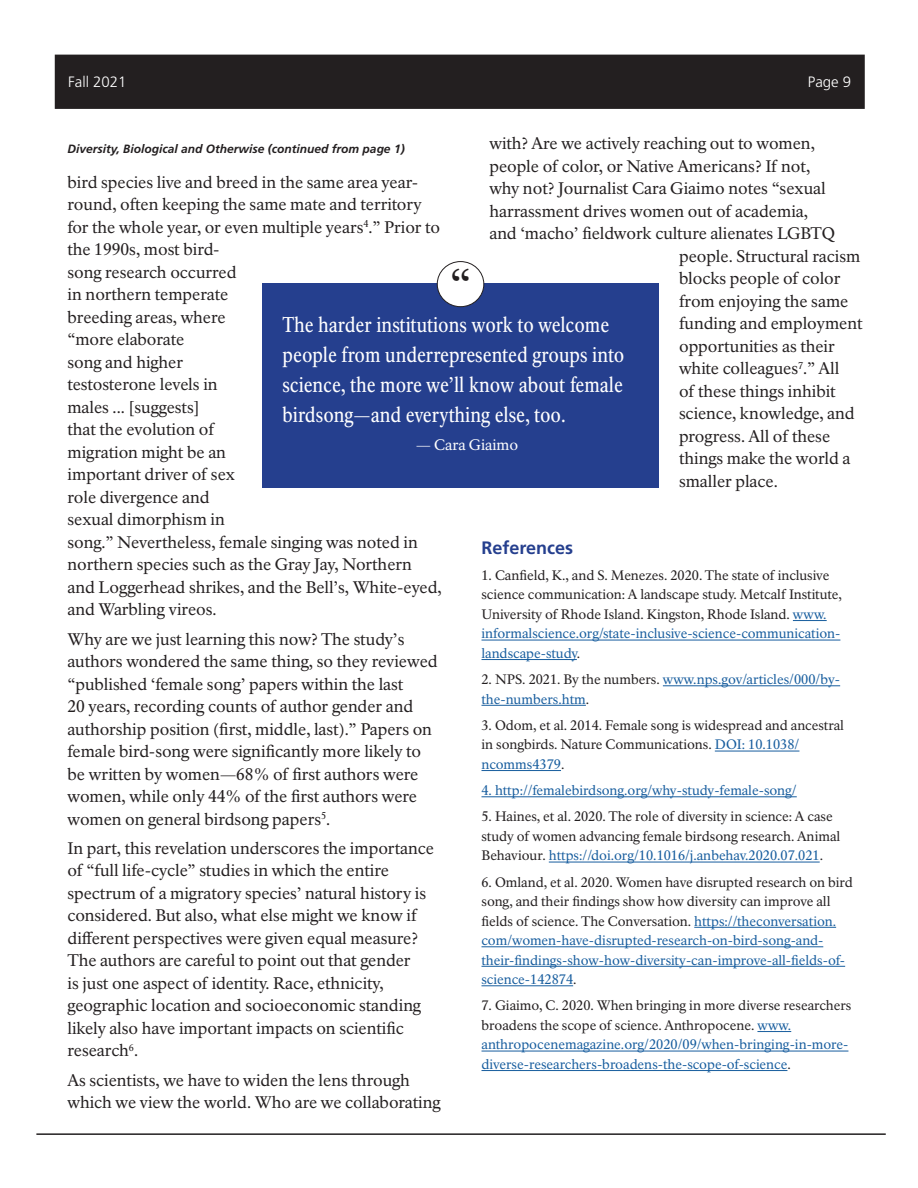
<style>
.page{position:relative;width:918px;height:1188px;background:#fff}
.page>*{position:absolute;margin:0;border:0;box-sizing:border-box;transform-origin:0 0}
.t1{font:45px "NPS Rawlinson OT";color:#231f20}
.t2{font:21px/30px "NPS Rawlinson OT Cond";color:#fff}
.t3{font:700 18px "Frutiger LT Std";color:#253f8e}
.Newsletter_Body_Text{font:16.5px/22.5px "NPS Rawlinson OT";letter-spacing:-.005em;color:#231f20}
.t4{font:300 15px "Frutiger LT Std";color:#fff}
.t5{font:15px "NPS Rawlinson OT";color:#fff}
.t6{font:13.5px/19.5px "NPS Rawlinson OT";color:#175d9e}
.t7{font:13.5px/19.5px "NPS Rawlinson OT";letter-spacing:-.005em;color:#231f20}
.t8{font:italic 700 12px "Frutiger LT Std";color:#231f20}
.s1{color:#175d9e}
.s2{color:#231f20}
</style>
<div class="page">
<hr style="left:36px;top:1133px;width:850px;height:2px;background:#231f20">
<div style="left:56px;top:55px;width:808px;height:53px;background:#231f20"></div>
<div style="left:55px;top:55px;width:810px;height:54px;border:2px solid #231f20"></div>
<div style="left:262px;top:283px;width:397px;height:205px;background:#253f8e"></div>
<div style="left:437px;top:262px;width:47px;height:45px;background:#fff;border-radius:50%"></div>
<div style="left:437px;top:261px;width:47px;height:46px;border:1px solid #231f20;border-radius:50%"></div>
<hr style="left:793px;top:620px;width:34px;height:1px;background:#175d9e">
<hr style="left:482px;top:640px;width:358px;height:1px;background:#175d9e">
<hr style="left:482px;top:659px;width:95px;height:1px;background:#175d9e">
<hr style="left:663px;top:686px;width:177px;height:1px;background:#175d9e">
<hr style="left:482px;top:705px;width:104px;height:1px;background:#175d9e">
<hr style="left:715px;top:751px;width:84px;height:1px;background:#175d9e">
<hr style="left:482px;top:770px;width:79px;height:1px;background:#175d9e">
<hr style="left:482px;top:797px;width:315px;height:1px;background:#175d9e">
<hr style="left:549px;top:862px;width:271px;height:1px;background:#175d9e">
<hr style="left:694px;top:927px;width:142px;height:1px;background:#175d9e">
<hr style="left:482px;top:947px;width:341px;height:1px;background:#175d9e">
<hr style="left:482px;top:966px;width:363px;height:1px;background:#175d9e">
<hr style="left:482px;top:986px;width:91px;height:1px;background:#175d9e">
<hr style="left:757px;top:1031px;width:34px;height:1px;background:#175d9e">
<hr style="left:482px;top:1051px;width:366px;height:1px;background:#175d9e">
<hr style="left:482px;top:1070px;width:305px;height:1px;background:#175d9e">
<p class="t4" style="left:68px;top:74px;width:60px">Fall 2021</p>
<p class="t4" style="left:808px;top:74px;width:45px">Page 9</p>
<p class="Newsletter_Body_Text" style="left:489px;top:132px;width:327px">with? Are we actively reaching out to women,</p>
<p class="Newsletter_Body_Text" style="left:489px;top:155px;width:322px">people of color, or Native Americans? If not,</p>
<p class="Newsletter_Body_Text" style="left:489px;top:177px;width:338px">why not? Journalist Cara Giaimo notes “sexual</p>
<p class="Newsletter_Body_Text" style="left:489px;top:200px;width:320px">harrassment drives women out of academia,</p>
<p class="Newsletter_Body_Text" style="left:489px;top:222px;width:347px">and ‘macho’ fieldwork culture alienates LGBTQ</p>
<p class="Newsletter_Body_Text" style="left:679px;top:245px;width:183px">people. Structural racism</p>
<p class="Newsletter_Body_Text" style="left:679px;top:267px;width:163px">blocks people of color</p>
<p class="Newsletter_Body_Text" style="left:679px;top:290px;width:171px">from enjoying the same</p>
<p class="Newsletter_Body_Text" style="left:679px;top:312px;width:185px">funding and employment</p>
<p class="Newsletter_Body_Text" style="left:679px;top:335px;width:157px">opportunities as their</p>
<p class="Newsletter_Body_Text" style="left:679px;top:357px;width:162px">white colleagues<sup>7</sup>.” All</p>
<p class="Newsletter_Body_Text" style="left:679px;top:380px;width:158px">of these things inhibit</p>
<p class="Newsletter_Body_Text" style="left:679px;top:402px;width:177px">science, knowledge, and</p>
<p class="Newsletter_Body_Text" style="left:679px;top:425px;width:153px">progress. All of these</p>
<p class="Newsletter_Body_Text" style="left:679px;top:447px;width:173px">things make the world a</p>
<p class="Newsletter_Body_Text" style="left:679px;top:470px;width:100px">smaller place.</p>
<p class="t8" style="left:68px;top:142px;width:339px">Diversity, Biological and Otherwise (continued from page 1)</p>
<p class="Newsletter_Body_Text" style="left:68px;top:171px;width:376px">bird species live and breed in the same area year&shy;round, often keeping the same mate and territory for the whole year, or even multiple years<sup>4</sup>.” Prior to the 1990s, most bird-<br>song research occurred<br>in northern temperate<br>breeding areas, where<br>“more elaborate<br>song and higher<br>testosterone levels in<br>males ... [suggests]<br>that the evolution of<br>migration might be an<br>important driver of sex<br>role divergence and<br>sexual dimorphism in<br>song.” Nevertheless, female singing was noted in northern species such as the Gray Jay, Northern and Loggerhead shrikes, and the Bell’s, White-eyed, and Warbling vireos.</p>
<p class="Newsletter_Body_Text" style="left:68px;top:628px;width:372px">Why are we just learning this now? The study’s authors wondered the same thing, so they reviewed “published ‘female song’ papers within the last<br>20 years, recording counts of author gender and authorship position (first, middle, last).” Papers on female bird-song were significantly more likely to be written by women—68% of first authors were women, while only 44% of the first authors were women on general birdsong papers<sup>5</sup>.</p>
<p class="Newsletter_Body_Text" style="left:68px;top:837px;width:368px">In part, this revelation underscores the importance of “full life-cycle” studies in which the entire spectrum of a migratory species’ natural history is considered. But also, what else might we know if different perspectives were given equal measure?<br>The authors are careful to point out that gender<br>is just one aspect of identity. Race, ethnicity, geographic location and socioeconomic standing likely also have important impacts on scientific research<sup>6</sup>.</p>
<p class="Newsletter_Body_Text" style="left:68px;top:1069px;width:375px">As scientists, we have to widen the lens through which we view the world. Who are we collaborating</p>
<h1 class="t1" style="left:449px;top:258px;width:23px">“</h1>
<p class="t2" style="left:283px;top:310px;width:343px">The harder institutions work to welcome people from underrepresented groups into science, the more we’ll know about female birdsong—and everything else, too.</p>
<p class="t5" style="left:416px;top:436px;width:104px">— Cara Giaimo</p>
<p class="t3" style="left:482px;top:537px;width:93px">References</p>
<p class="t7" style="left:482px;top:565px;width:362px">1. Canfield, K., and S. Menezes. 2020. The state of inclusive science communication: A landscape study. Metcalf Institute, University of Rhode Island. Kingston, Rhode Island. <span class="s1">www. informalscience.org/state-inclusive-science-communication&shy;landscape-study</span>.</p>
<p class="t6" style="left:482px;top:670px;width:360px"><span class="s2">2. NPS. 2021. By the numbers.</span> www.nps.gov/articles/000/by&shy;the-numbers.htm<span class="s2">.</span></p>
<p class="t7" style="left:482px;top:715px;width:364px">3. Odom, et al. 2014. Female song is widespread and ancestral in songbirds. Nature Communications. <span class="s1">DOI: 10.1038/ ncomms4379</span>.</p>
<p class="t6" style="left:482px;top:781px;width:317px">4. http://femalebirdsong.org/why-study-female-song/</p>
<p class="t7" style="left:482px;top:807px;width:360px">5. Haines, et al. 2020. The role of diversity in science: A case study of women advancing female birdsong research. Animal<br>Behaviour. <span class="s1">https://doi.org/10.1016/j.anbehav.2020.07.021</span>.</p>
<p class="t6" style="left:482px;top:872px;width:373px"><span class="s2">6. Omland, et al. 2020. Women have disrupted research on bird song, and their findings show how diversity can improve all fields of science. The Conversation.</span> https://theconversation. com/women-have-disrupted-research-on-bird-song-and&shy;their-findings-show-how-diversity-can-improve-all-fields-of&shy;science-142874<span class="s2">.</span></p>
<p class="t6" style="left:482px;top:996px;width:372px"><span class="s2">7. Giaimo, C. 2020. When bringing in more diverse researchers broadens the scope of science. Anthropocene.</span> www. anthropocenemagazine.org/2020/09/when-bringing-in-more&shy;diverse-researchers-broadens-the-scope-of-science<span class="s2">.</span></p>
</div>
